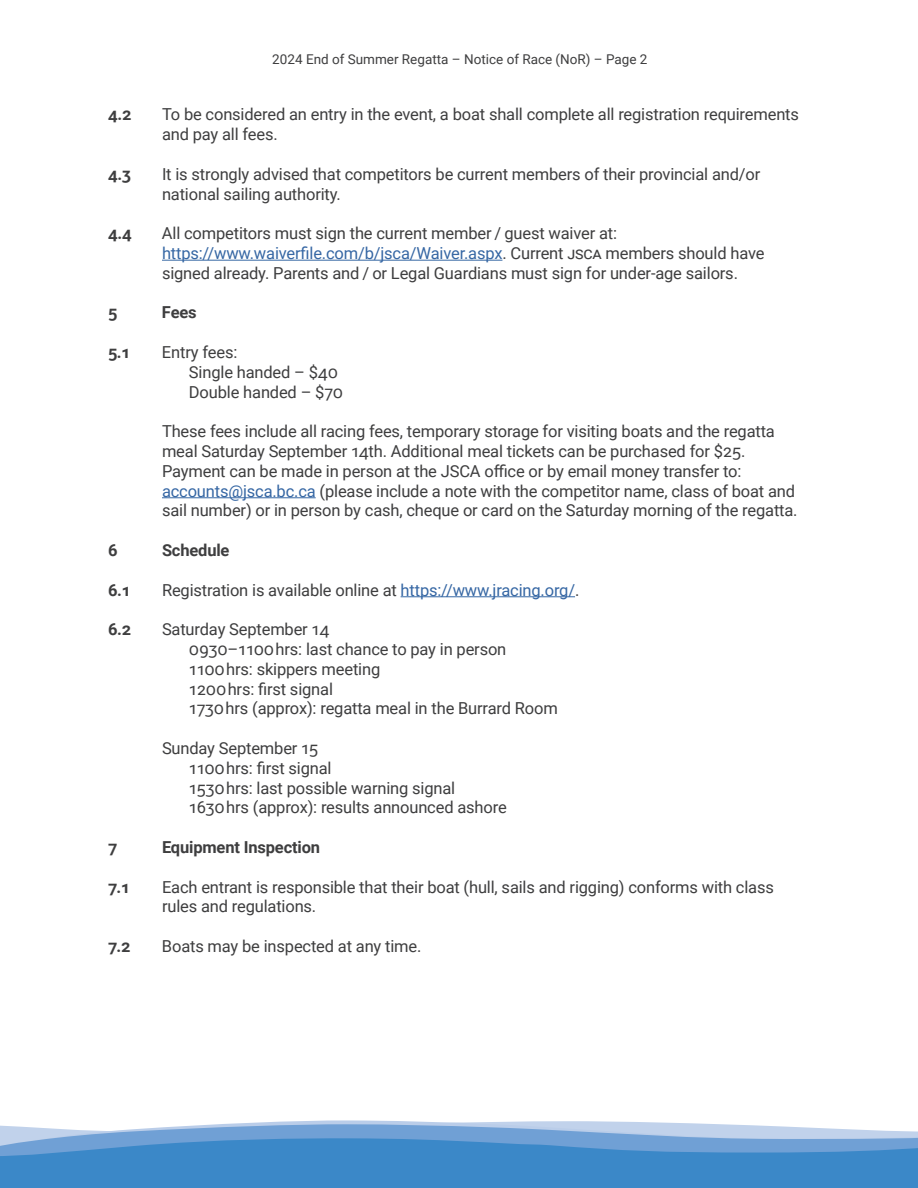
<style>
.page{position:relative;width:918px;height:1188px;background:#fff}
.page>*{position:absolute;margin:0;border:0;box-sizing:border-box;transform-origin:0 0}
.t1{font:16.5px/19.8px "Roboto";letter-spacing:-.01em;color:#3e3e3f}
.t2{font:700 16.5px "Roboto";letter-spacing:-.01em;color:#3e3e3f}
.t3{font:13.5px "Roboto";color:#3e3e3f}
.s1{color:#3667a4}
</style>
<div class="page">
<svg style="left:0;top:1121px;width:918px;height:17px"></svg>
<svg style="left:0;top:1138px;width:918px;height:50px;fill:#3b88c8"></svg>
<hr style="left:162px;top:260px;width:340px;height:1px;background:#3667a4">
<hr style="left:162px;top:497px;width:154px;height:1px;background:#3667a4">
<hr style="left:401px;top:596px;width:174px;height:1px;background:#3667a4">
<p class="t3" style="left:272px;top:50px;width:377px">2024 End of Summer Regatta – Notice of Race (NoR) – Page 2</p>
<p class="t2" style="left:108px;top:103px;width:25px">4.2</p>
<p class="t1" style="left:162px;top:104px;width:639px">To be considered an entry in the event, a boat shall complete all registration requirements and pay all fees.</p>
<p class="t2" style="left:108px;top:162px;width:25px">4.3</p>
<p class="t1" style="left:162px;top:163px;width:600px">It is strongly advised that competitors be current members of their provincial and/or national sailing authority.</p>
<p class="t2" style="left:108px;top:222px;width:25px">4.4</p>
<p class="t1" style="left:162px;top:223px;width:604px">All competitors must sign the current member / guest waiver at: <span class="s1">https://www.waiverfile.com/b/jsca/Waiver.aspx</span>. Current JSCA members should have signed already. Parents and / or Legal Guardians must sign for under-age sailors.</p>
<p class="t2" style="left:108px;top:301px;width:11px">5</p>
<p class="t2" style="left:162px;top:301px;width:36px">Fees</p>
<p class="t2" style="left:108px;top:341px;width:24px">5.1</p>
<p class="t1" style="left:189px;top:342px;width:156px;text-indent:-27px">Entry fees:<br>Single handed – $40<br>Double handed – $70</p>
<p class="t1" style="left:162px;top:421px;width:637px">These fees include all racing fees, temporary storage for visiting boats and the regatta meal Saturday September 14th. Additional meal tickets can be purchased for $25.<br>Payment can be made in person at the JSCA office or by email money transfer to: <span class="s1">accounts@jsca.bc.ca</span> (please include a note with the competitor name, class of boat and sail number) or in person by cash, cheque or card on the Saturday morning of the regatta.</p>
<p class="t2" style="left:108px;top:539px;width:11px">6</p>
<p class="t2" style="left:162px;top:539px;width:69px">Schedule</p>
<p class="t2" style="left:108px;top:578px;width:25px">6.1</p>
<p class="t1" style="left:162px;top:579px;width:419px">Registration is available online at <span class="s1">https://www.jracing.org/</span>.</p>
<p class="t2" style="left:108px;top:618px;width:25px">6.2</p>
<p class="t1" style="left:189px;top:619px;width:370px;text-indent:-27px">Saturday September 14<br>0930–1100 hrs: last chance to pay in person<br>1100 hrs: skippers meeting<br>1200 hrs: first signal<br>1730 hrs (approx): regatta meal in the Burrard Room</p>
<p class="t1" style="left:189px;top:738px;width:319px;text-indent:-27px">Sunday September 15<br>1100 hrs: first signal<br>1530 hrs: last possible warning signal<br>1630 hrs (approx): results announced ashore</p>
<p class="t2" style="left:108px;top:836px;width:10px">7</p>
<p class="t2" style="left:162px;top:836px;width:160px">Equipment Inspection</p>
<p class="t2" style="left:108px;top:875px;width:24px">7.1</p>
<p class="t1" style="left:162px;top:876px;width:613px">Each entrant is responsible that their boat (hull, sails and rigging) conforms with class rules and regulations.</p>
<p class="t2" style="left:108px;top:935px;width:24px">7.2</p>
<p class="t1" style="left:162px;top:936px;width:261px">Boats may be inspected at any time.</p>
</div>
